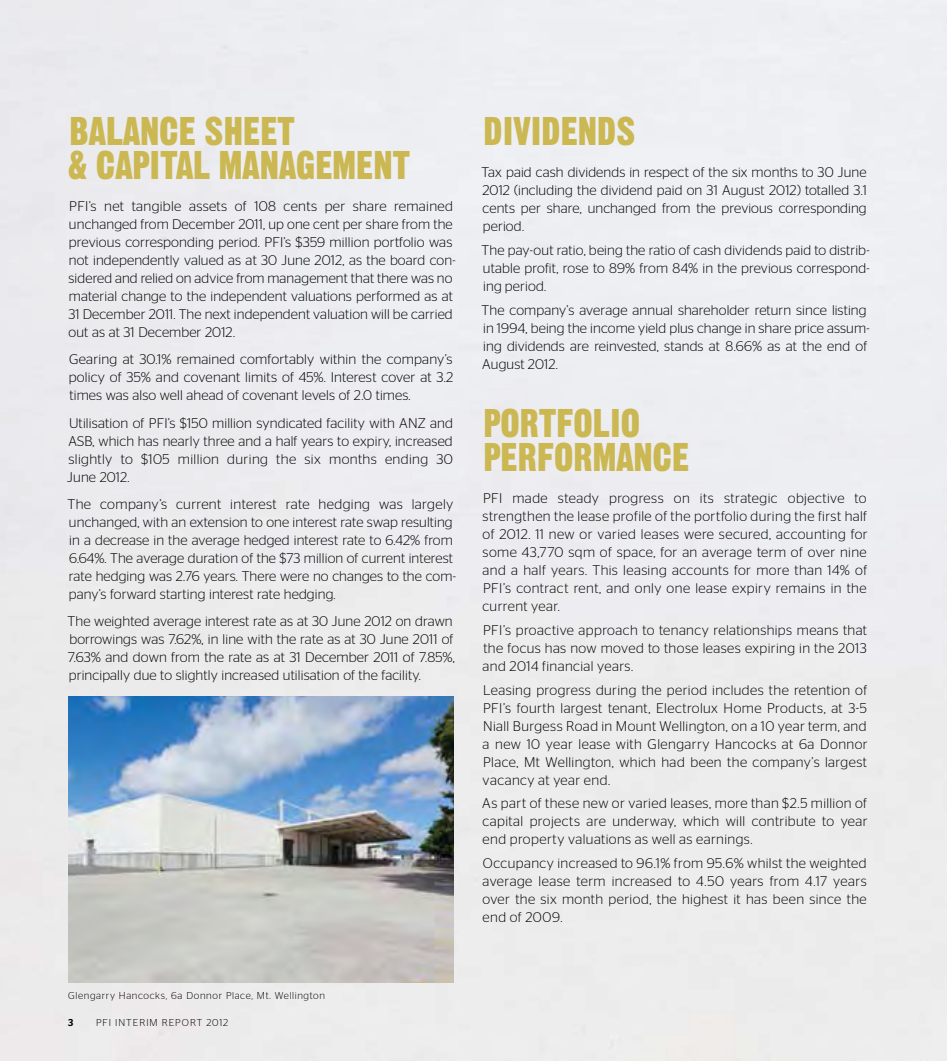
<style>
.page{position:relative;width:947px;height:1061px;background:#fff}
.page>*{position:absolute;margin:0;border:0;box-sizing:border-box;transform-origin:0 0}
.t1{font:39px/34px "Gothic Thirteen";color:#cbb852}
.t2{font:300 14px/18px "Stag Sans";letter-spacing:.01em;color:#000;text-align:justify}
.t3{font:300 10px "Stag Sans";letter-spacing:.065em;color:#000}
.t4{font:300 10px "Stag Sans";letter-spacing:.095em;color:#000}
.t5{font:500 10px "Stag Sans";color:#000}
</style>
<div class="page">
<img style="left:68px;top:696px;width:386px;height:286px">
<h1 class="t1" style="left:68px;top:113px;width:248px">BALANCE SHEET<br>&amp; CAPITAL MANAGEMENT</h1>
<p class="t2" style="left:68px;top:197px;width:389px;text-align:left">PFI’s net tangible assets of 108 cents per share remained unchanged from December 2011, up one cent per share from the previous corresponding period. PFI’s $359 million portfolio was not independently valued as at 30 June 2012, as the board con&shy;sidered and relied on advice from management that there was no material change to the independent valuations performed as at 31 December 2011. The next independent valuation will be carried out as at 31 December 2012.</p>
<p class="t2" style="left:69px;top:350px;width:386px">Gearing at 30.1% remained comfortably within the company’s policy of 35% and covenant limits of 45%. Interest cover at 3.2 times was also well ahead of covenant levels of 2.0 times.</p>
<p class="t2" style="left:67px;top:413px;width:387px">Utilisation of PFI’s $150 million syndicated facility with ANZ and ASB, which has nearly three and a half years to expiry, increased slightly to $105 million during the six months ending 30<br>June 2012.</p>
<p class="t2" style="left:68px;top:494px;width:390px;text-align:left">The company’s current interest rate hedging was largely unchanged, with an extension to one interest rate swap resulting in a decrease in the average hedged interest rate to 6.42% from 6.64%. The average duration of the $73 million of current interest rate hedging was 2.76 years. There were no changes to the com&shy;pany’s forward starting interest rate hedging.</p>
<p class="t2" style="left:68px;top:611px;width:389px;text-align:left">The weighted average interest rate as at 30 June 2012 on drawn borrowings was 7.62%, in line with the rate as at 30 June 2011 of 7.63% and down from the rate as at 31 December 2011 of 7.85%, principally due to slightly increased utilisation of the facility.</p>
<h1 class="t1" style="left:483px;top:113px;width:66px">DIVIDENDS</h1>
<p class="t2" style="left:481px;top:163px;width:387px">Tax paid cash dividends in respect of the six months to 30 June 2012 (including the dividend paid on 31 August 2012) totalled 3.1 cents per share, unchanged from the previous corresponding period.</p>
<p class="t2" style="left:481px;top:241px;width:390px">The pay-out ratio, being the ratio of cash dividends paid to distrib&shy;utable profit, rose to 89% from 84% in the previous correspond&shy;ing period.</p>
<p class="t2" style="left:481px;top:300px;width:390px;text-align:left">The company’s average annual shareholder return since listing in 1994, being the income yield plus change in share price assum&shy;ing dividends are reinvested, stands at 8.66% as at the end of August 2012.</p>
<h1 class="t1" style="left:483px;top:405px;width:19px">PORTFO</h1>
<h1 class="t1" style="left:593px;top:405px;width:32px">LIO</h1>
<h1 class="t1" style="left:483px;top:439px;width:20px">PERFORM</h1>
<h1 class="t1" style="left:616px;top:439px;width:72px">ANCE</h1>
<p class="t2" style="left:482px;top:489px;width:387px">PFI made steady progress on its strategic objective to strengthen the lease profile of the portfolio during the first half of 2012. 11 new or varied leases were secured, accounting for some 43,770 sqm of space, for an average term of over nine and a half years. This leasing accounts for more than 14% of PFI’s contract rent, and only one lease expiry remains in the current year.</p>
<p class="t2" style="left:483px;top:620px;width:386px">PFI’s proactive approach to tenancy relationships means that the focus has now moved to those leases expiring in the 2013 and 2014 financial years.</p>
<p class="t2" style="left:483px;top:680px;width:387px">Leasing progress during the period includes the retention of PFI’s fourth largest tenant, Electrolux Home Products, at 3-5<br>Niall Burgess Road in Mount Wellington, on a 10 year term, and a new 10 year lease with Glengarry Hancocks at 6a Donnor Place, Mt Wellington, which had been the company’s largest vacancy at year end.</p>
<p class="t2" style="left:482px;top:794px;width:387px">As part of these new or varied leases, more than $2.5 million of capital projects are underway, which will contribute to year end property valuations as well as earnings.</p>
<p class="t2" style="left:482px;top:853px;width:386px">Occupancy increased to 96.1% from 95.6% whilst the weighted average lease term increased to 4.50 years from 4.17 years over the six month period, the highest it has been since the end of 2009.</p>
<p class="t3" style="left:68px;top:989px;width:258px">Glengarry Hancocks, 6a Donnor Place, Mt. Wellington</p>
<p class="t5" style="left:68px;top:1016px;width:7px">3</p>
<p class="t4" style="left:96px;top:1016px;width:75px">PFI INTERIM Report</p>
<p class="t3" style="left:206px;top:1016px;width:23px">2012</p>
</div>
